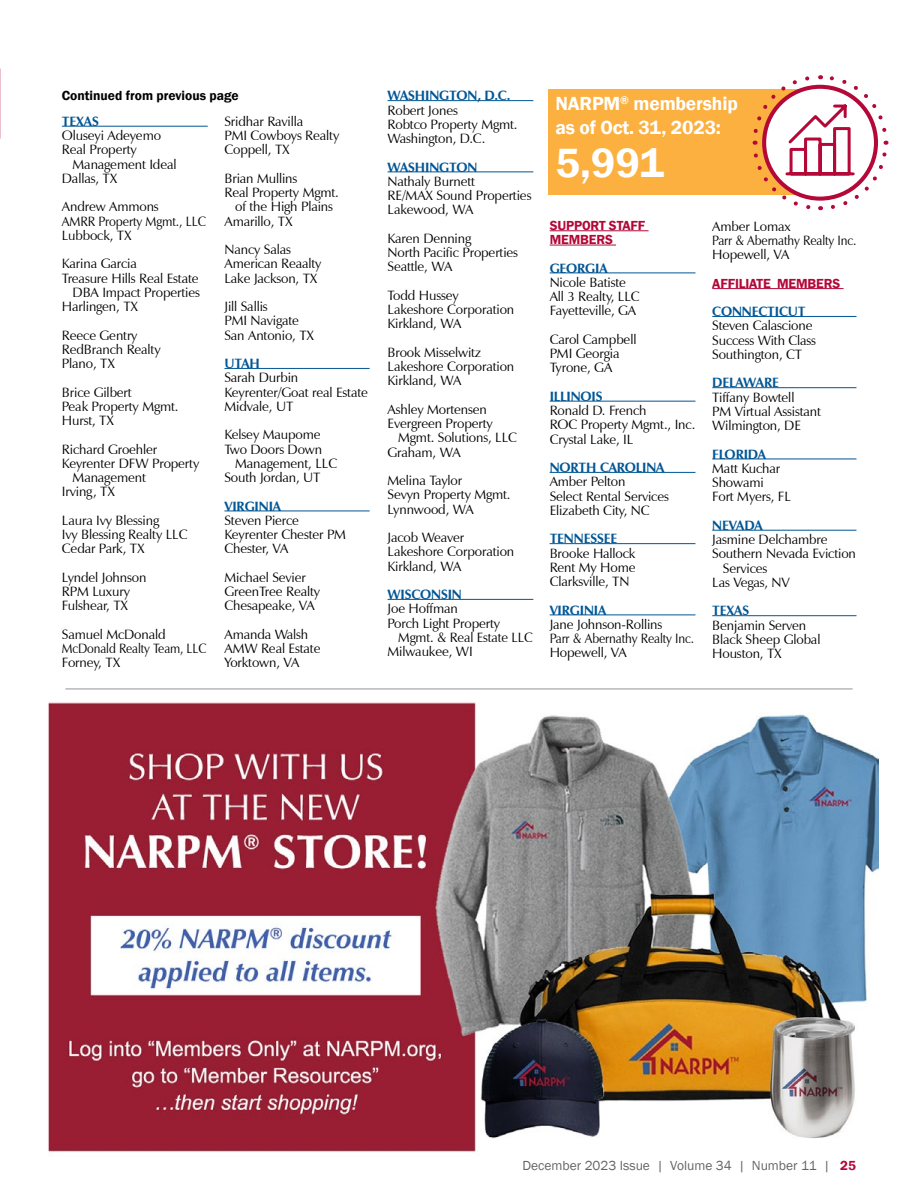
<style>
.page{position:relative;width:918px;height:1188px;background:#fff}
.page>*{position:absolute;margin:0;border:0;box-sizing:border-box;transform-origin:0 0}
.t1{font:600 42px "Franklin Gothic";color:#fff}
.t2{font:600 19.5px/23.4px "Franklin Gothic";letter-spacing:-.01em;color:#fff}
.t3{font:13.5px/14.2px "Zapf Humanist 601 BT";letter-spacing:-.01em;color:#000}
.t4{font:700 13.5px "Zapf Humanist 601 BT";letter-spacing:-.01em;color:#005695}
.t5{font:13.5px "Franklin Gothic";color:#636466}
.t6{font:600 13.5px/14.2px "Franklin Gothic";letter-spacing:-.01em;color:#b30838}
.t7{font:600 13.5px "Franklin Gothic";color:#000}
.s1{font-weight:600;color:#b30838}
</style>
<div class="page">
<hr style="left:62px;top:126px;width:146px;height:1px;background:#005695">
<hr style="left:224px;top:368px;width:146px;height:1px;background:#005695">
<hr style="left:224px;top:511px;width:146px;height:1px;background:#005695">
<hr style="left:388px;top:100px;width:145px;height:1px;background:#005695">
<hr style="left:388px;top:172px;width:145px;height:1px;background:#005695">
<hr style="left:388px;top:599px;width:145px;height:1px;background:#005695">
<hr style="left:550px;top:230px;width:99px;height:1px;background:#b30838">
<hr style="left:550px;top:245px;width:66px;height:1px;background:#b30838">
<hr style="left:550px;top:273px;width:145px;height:1px;background:#005695">
<hr style="left:550px;top:401px;width:145px;height:1px;background:#005695">
<hr style="left:550px;top:472px;width:145px;height:1px;background:#005695">
<hr style="left:550px;top:543px;width:145px;height:1px;background:#005695">
<hr style="left:550px;top:615px;width:145px;height:1px;background:#005695">
<hr style="left:712px;top:288px;width:132px;height:1px;background:#b30838">
<hr style="left:712px;top:316px;width:145px;height:1px;background:#005695">
<hr style="left:712px;top:387px;width:145px;height:1px;background:#005695">
<hr style="left:712px;top:459px;width:145px;height:1px;background:#005695">
<hr style="left:712px;top:530px;width:145px;height:1px;background:#005695">
<hr style="left:712px;top:615px;width:145px;height:1px;background:#005695">
<div style="left:549px;top:90px;width:271px;height:105px;background:#fbb040"></div>
<svg style="left:750px;top:75px;width:139px;height:136px"></svg>
<img style="left:48px;top:702px;width:831px;height:450px">
<hr style="left:65px;top:689px;width:788px;height:1px;background:#939598">
<p class="t7" style="left:62px;top:87px;width:179px">Continued from previous page</p>
<h2 class="t2" style="left:555px;top:92px;width:184px">NARPM<sup>®</sup> membership as of Oct. 31, 2023:</h2>
<h1 class="t1" style="left:555px;top:137px;width:110px">5,991</h1>
<p class="t4" style="left:388px;top:87px;width:124px">WASHINGTON, D.C.</p>
<p class="t3" style="left:388px;top:103px;width:132px">Robert Jones<br>Robtco Property Mgmt.<br>Washington, D.C.</p>
<p class="t4" style="left:388px;top:159px;width:92px">WASHINGTON</p>
<p class="t3" style="left:388px;top:174px;width:145px">Nathaly Burnett<br>RE/MAX Sound Properties<br>Lakewood, WA</p>
<p class="t3" style="left:388px;top:231px;width:132px">Karen Denning<br>North Pacific Properties<br>Seattle, WA</p>
<p class="t3" style="left:388px;top:288px;width:128px">Todd Hussey<br>Lakeshore Corporation<br>Kirkland, WA</p>
<p class="t3" style="left:388px;top:345px;width:128px">Brook Misselwitz<br>Lakeshore Corporation<br>Kirkland, WA</p>
<p class="t3" style="left:388px;top:402px;width:101px">Ashley Mortensen</p>
<p class="t3" style="left:388px;top:416px;width:107px">Evergreen Property</p>
<p class="t3" style="left:398px;top:431px;width:120px">Mgmt. Solutions, LLC</p>
<p class="t3" style="left:388px;top:445px;width:75px">Graham, WA</p>
<p class="t3" style="left:388px;top:473px;width:125px">Melina Taylor<br>Sevyn Property Mgmt.<br>Lynnwood, WA</p>
<p class="t3" style="left:388px;top:530px;width:128px">Jacob Weaver<br>Lakeshore Corporation<br>Kirkland, WA</p>
<p class="t4" style="left:388px;top:586px;width:76px">WISCONSIN</p>
<p class="t3" style="left:388px;top:602px;width:72px">Joe Hoffman</p>
<p class="t3" style="left:388px;top:616px;width:114px">Porch Light Property</p>
<p class="t3" style="left:398px;top:630px;width:136px">Mgmt. &amp; Real Estate LLC</p>
<p class="t3" style="left:388px;top:644px;width:87px">Milwaukee, WI</p>
<p class="t3" style="left:224px;top:114px;width:116px">Sridhar Ravilla<br>PMI Cowboys Realty<br>Coppell, TX</p>
<p class="t3" style="left:224px;top:171px;width:74px">Brian Mullins</p>
<p class="t3" style="left:224px;top:185px;width:116px">Real Property Mgmt.</p>
<p class="t3" style="left:235px;top:200px;width:99px">of the High Plains</p>
<p class="t3" style="left:224px;top:214px;width:70px">Amarillo, TX</p>
<p class="t3" style="left:224px;top:242px;width:99px">Nancy Salas<br>American Reaalty<br>Lake Jackson, TX</p>
<p class="t3" style="left:224px;top:299px;width:91px">Jill Sallis<br>PMI Navigate<br>San Antonio, TX</p>
<p class="t4" style="left:224px;top:355px;width:37px">UTAH</p>
<p class="t3" style="left:224px;top:371px;width:145px">Sarah Durbin<br>Keyrenter/Goat real Estate<br>Midvale, UT</p>
<p class="t3" style="left:224px;top:428px;width:98px">Kelsey Maupome</p>
<p class="t3" style="left:224px;top:442px;width:99px">Two Doors Down</p>
<p class="t3" style="left:235px;top:456px;width:104px">Management, LLC</p>
<p class="t3" style="left:224px;top:470px;width:98px">South Jordan, UT</p>
<p class="t4" style="left:224px;top:498px;width:58px">VIRGINIA</p>
<p class="t3" style="left:224px;top:513px;width:123px">Steven Pierce<br>Keyrenter Chester PM<br>Chester, VA</p>
<p class="t3" style="left:224px;top:570px;width:97px">Michael Sevier<br>GreenTree Realty<br>Chesapeake, VA</p>
<p class="t3" style="left:224px;top:627px;width:98px">Amanda Walsh<br>AMW Real Estate<br>Yorktown, VA</p>
<p class="t4" style="left:62px;top:113px;width:38px">TEXAS</p>
<p class="t3" style="left:62px;top:128px;width:101px">Oluseyi Adeyemo<br>Real Property</p>
<p class="t3" style="left:62px;top:157px;width:116px;text-indent:11px">Management Ideal<br>Dallas, TX</p>
<p class="t3" style="left:62px;top:200px;width:146px">Andrew Ammons<br>AMRR Property Mgmt., LLC<br>Lubbock, TX</p>
<p class="t3" style="left:62px;top:257px;width:76px">Karina Garcia</p>
<p class="t3" style="left:62px;top:271px;width:138px">Treasure Hills Real Estate</p>
<p class="t3" style="left:73px;top:285px;width:129px">DBA Impact Properties</p>
<p class="t3" style="left:62px;top:299px;width:78px">Harlingen, TX</p>
<p class="t3" style="left:62px;top:328px;width:100px">Reece Gentry<br>RedBranch Realty<br>Plano, TX</p>
<p class="t3" style="left:62px;top:385px;width:118px">Brice Gilbert<br>Peak Property Mgmt.<br>Hurst, TX</p>
<p class="t3" style="left:62px;top:442px;width:97px">Richard Groehler</p>
<p class="t3" style="left:62px;top:456px;width:139px">Keyrenter DFW Property</p>
<p class="t3" style="left:73px;top:470px;width:75px">Management</p>
<p class="t3" style="left:62px;top:485px;width:55px">Irving, TX</p>
<p class="t3" style="left:62px;top:513px;width:127px">Laura Ivy Blessing<br>Ivy Blessing Realty LLC<br>Cedar Park, TX</p>
<p class="t3" style="left:62px;top:570px;width:86px">Lyndel Johnson<br>RPM Luxury<br>Fulshear, TX</p>
<p class="t3" style="left:62px;top:627px;width:146px">Samuel McDonald<br>McDonald Realty Team, LLC<br>Forney, TX</p>
<p class="t3" style="left:712px;top:219px;width:146px">Amber Lomax<br>Parr &amp; Abernathy Realty Inc.<br>Hopewell, VA</p>
<p class="t6" style="left:712px;top:276px;width:130px">AFFILIATE MEMBERS</p>
<p class="t4" style="left:712px;top:303px;width:95px">CONNECTICUT</p>
<p class="t3" style="left:712px;top:319px;width:105px">Steven Calascione<br>Success With Class<br>Southington, CT</p>
<p class="t4" style="left:712px;top:374px;width:68px">DELAWARE</p>
<p class="t3" style="left:712px;top:390px;width:110px">Tiffany Bowtell<br>PM Virtual Assistant<br>Wilmington, DE</p>
<p class="t4" style="left:712px;top:446px;width:55px">FLORIDA</p>
<p class="t3" style="left:712px;top:461px;width:80px">Matt Kuchar<br>Showami<br>Fort Myers, FL</p>
<p class="t4" style="left:712px;top:517px;width:52px">NEVADA</p>
<p class="t3" style="left:712px;top:532px;width:117px">Jasmine Delchambre</p>
<p class="t3" style="left:712px;top:547px;width:145px">Southern Nevada Eviction</p>
<p class="t3" style="left:723px;top:561px;width:46px">Services</p>
<p class="t3" style="left:712px;top:575px;width:79px">Las Vegas, NV</p>
<p class="t4" style="left:712px;top:602px;width:38px">TEXAS</p>
<p class="t3" style="left:712px;top:618px;width:110px">Benjamin Serven<br>Black Sheep Global<br>Houston, TX</p>
<p class="t6" style="left:550px;top:218px;width:97px">SUPPORT STAFF<br>MEMBERS</p>
<p class="t4" style="left:550px;top:260px;width:59px">GEORGIA</p>
<p class="t3" style="left:550px;top:275px;width:92px">Nicole Batiste<br>All 3 Realty, LLC<br>Fayetteville, GA</p>
<p class="t3" style="left:550px;top:332px;width:88px">Carol Campbell<br>PMI Georgia<br>Tyrone, GA</p>
<p class="t4" style="left:550px;top:388px;width:54px">ILLINOIS</p>
<p class="t3" style="left:550px;top:403px;width:147px">Ronald D. French<br>ROC Property Mgmt., Inc.<br>Crystal Lake, IL</p>
<p class="t4" style="left:550px;top:459px;width:116px">NORTH CAROLINA</p>
<p class="t3" style="left:550px;top:475px;width:121px">Amber Pelton<br>Select Rental Services<br>Elizabeth City, NC</p>
<p class="t4" style="left:550px;top:530px;width:69px">TENNESSEE</p>
<p class="t3" style="left:550px;top:546px;width:87px;text-align:justify">Brooke Hallock Rent My Home Clarksville, TN</p>
<p class="t4" style="left:550px;top:602px;width:58px">VIRGINIA</p>
<p class="t3" style="left:550px;top:617px;width:146px">Jane Johnson-Rollins<br>Parr &amp; Abernathy Realty Inc.<br>Hopewell, VA</p>
<p class="t5" style="left:523px;top:1157px;width:335px">December 2023 Issue | Volume 34 | Number 11 | <span class="s1">25</span></p>
</div>
